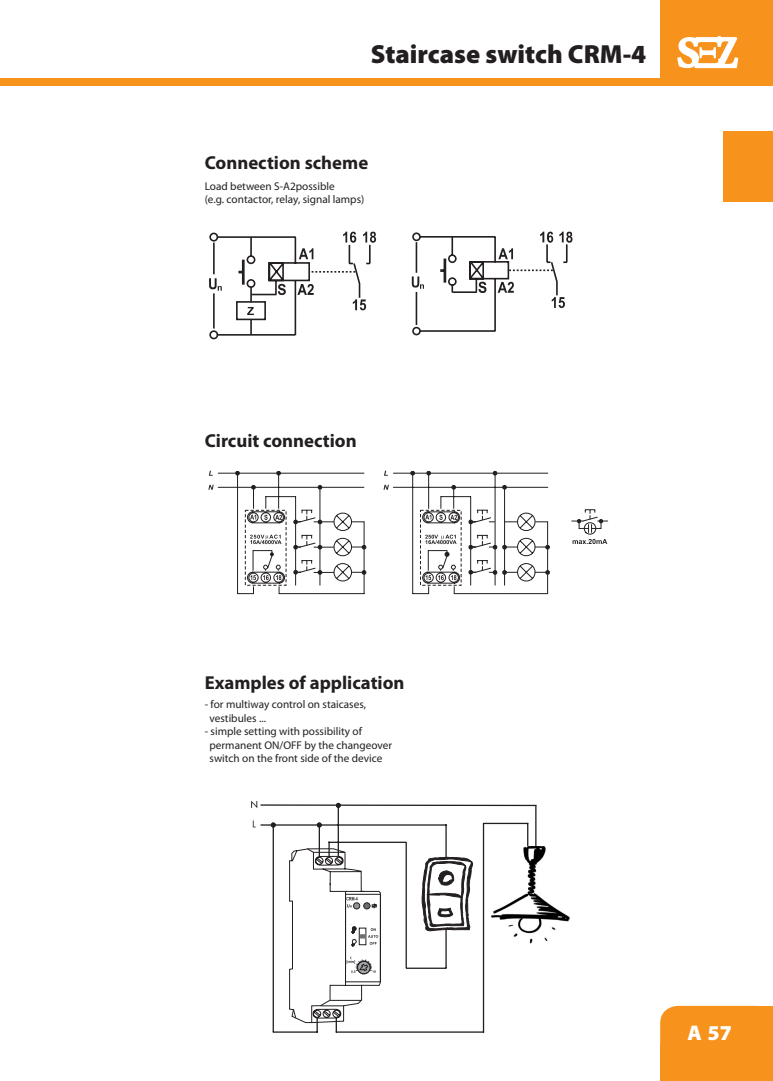
<style>
.page{position:relative;width:773px;height:1081px;background:#fff}
.page>*{position:absolute;margin:0;border:0;box-sizing:border-box;transform-origin:0 0}
.t1{font:900 26.25px "Myriad Pro";color:#231f20}
.t2{font:900 21.25px "Myriad Pro";color:#fff}
.t3{font:700 18.75px "Myriad Pro";color:#231f20}
.t4{font:11.25px/13.5px "Myriad Pro";color:#231f20}
</style>
<div class="page">
<div style="left:0;top:78px;width:772px;height:7px;background:#f7931d"></div>
<div style="left:660px;top:1006px;width:112px;height:75px;background:#f7931d"></div>
<div style="left:660px;top:1044px;width:33px;height:37px;background:#f7931d"></div>
<div style="left:739px;top:1044px;width:33px;height:37px;background:#f7931d"></div>
<div style="left:739px;top:1006px;width:33px;height:36px;background:#f7931d"></div>
<div style="left:723px;top:131px;width:49px;height:71px;background:#f7931d"></div>
<div style="left:660px;top:0;width:112px;height:82px;background:#f7931d"></div>
<svg style="left:677px;top:36px;width:61px;height:32px"></svg>
<svg style="left:209px;top:232px;width:167px;height:108px"></svg>
<svg style="left:411px;top:232px;width:161px;height:104px"></svg>
<svg style="left:209px;top:471px;width:4px;height:5px"></svg>
<svg style="left:208px;top:485px;width:6px;height:5px"></svg>
<hr style="left:218px;top:473px;width:146px;height:1px;background:#231f20">
<hr style="left:218px;top:487px;width:146px;height:1px;background:#231f20">
<hr style="left:237px;top:473px;width:1px;height:120px;background:#231f20">
<hr style="left:278px;top:473px;width:1px;height:35px;background:#231f20">
<svg style="left:276px;top:471px;width:4px;height:5px"></svg>
<svg style="left:235px;top:471px;width:4px;height:5px"></svg>
<svg style="left:237px;top:485px;width:129px;height:109px"></svg>
<svg style="left:384px;top:471px;width:4px;height:5px"></svg>
<svg style="left:383px;top:485px;width:6px;height:5px"></svg>
<hr style="left:393px;top:473px;width:154px;height:1px;background:#231f20">
<hr style="left:393px;top:487px;width:154px;height:1px;background:#231f20">
<hr style="left:428px;top:474px;width:1px;height:34px;background:#231f20">
<hr style="left:412px;top:474px;width:1px;height:119px;background:#231f20">
<hr style="left:494px;top:474px;width:1px;height:111px;background:#231f20">
<svg style="left:410px;top:471px;width:4px;height:5px"></svg>
<svg style="left:493px;top:471px;width:4px;height:5px"></svg>
<svg style="left:426px;top:471px;width:4px;height:4px"></svg>
<svg style="left:412px;top:485px;width:137px;height:109px"></svg>
<svg style="left:571px;top:509px;width:36px;height:35px"></svg>
<svg style="left:260px;top:804px;width:277px;height:229px"></svg>
<svg style="left:336px;top:803px;width:4px;height:4px"></svg>
<svg style="left:271px;top:823px;width:4px;height:4px"></svg>
<svg style="left:317px;top:823px;width:4px;height:4px"></svg>
<svg style="left:251px;top:800px;width:6px;height:8px"></svg>
<svg style="left:414px;top:857px;width:59px;height:74px"></svg>
<svg style="left:288px;top:847px;width:93px;height:176px"></svg>
<hr style="left:535px;top:805px;width:1px;height:41px;background:#231f20">
<svg style="left:527px;top:824px;width:1px;height:22px"></svg>
<hr style="left:483px;top:823px;width:45px;height:1px;background:#231f20">
<img style="left:490px;top:846px;width:80px;height:98px">
<h1 class="t1" style="left:371px;top:39px;width:277px">Staircase switch CRM-4</h1>
<h3 class="t3" style="left:205px;top:150px;width:165px">Connection scheme</h3>
<p class="t4" style="left:205px;top:179px;width:161px">Load between S-A2possible<br>(e.g. contactor, relay, signal lamps)</p>
<h3 class="t3" style="left:205px;top:429px;width:153px">Circuit connection</h3>
<h3 class="t3" style="left:205px;top:670px;width:201px">Examples of application</h3>
<p class="t4" style="left:209px;top:697px;width:158px;text-indent:-5px">- for multiway control on staicases, vestibules ...</p>
<p class="t4" style="left:209px;top:724px;width:184px;text-indent:-5px">- simple setting with possibility of permanent ON/OFF by the changeover switch on the front side of the device</p>
<h2 class="t2" style="left:687px;top:1020px;width:46px">A 57</h2>
</div>
